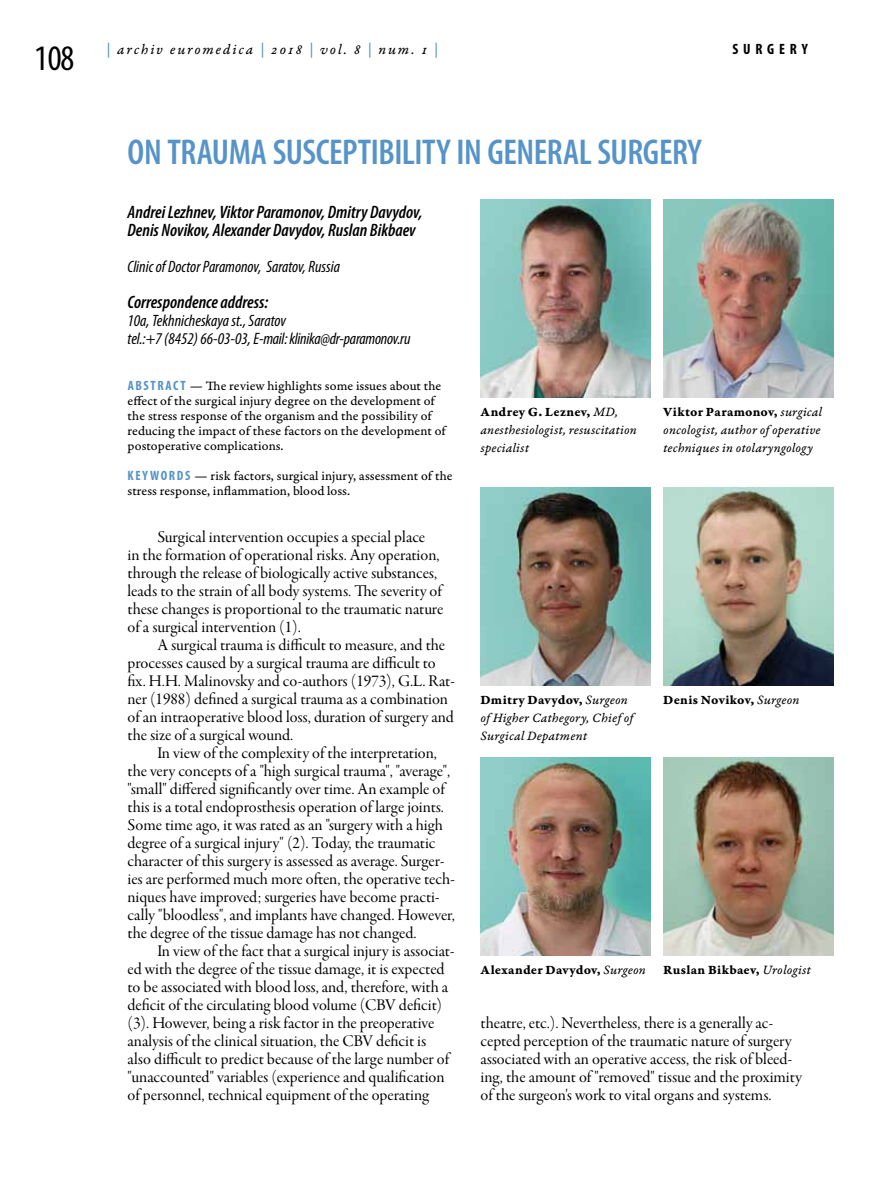
<style>
.page{position:relative;width:893px;height:1191px;background:#fff}
.page>*{position:absolute;margin:0;border:0;box-sizing:border-box;transform-origin:0 0}
.t1{font:600 condensed 36px "Myriad Pro";letter-spacing:-.015em;color:#5693c9}
.t2{font:condensed 36px "Myriad Pro";color:#000}
.t3{font:italic 600 condensed 18px/18px "Myriad Pro";color:#000}
.t4{font:16.5px/18px "Garamond Premr Pro Subh";color:#000}
.t5{font:italic condensed 16.5px/18px "Myriad Pro";color:#000}
.t6{font:15px "Garamond Premr Pro It Capt";letter-spacing:.125em;color:#000}
.t7{font:700 condensed 15px "Myriad Pro";letter-spacing:.32em;color:#000}
.t8{font:13.5px/15px "Garamond Premr Pro Capt";letter-spacing:.01em;color:#000}
.t9{font:13.5px/18px "Garamond Premr Pro It Capt";letter-spacing:.01em;color:#000}
.t10{font:13.5px "Garamond Premr Pro Bd Capt";letter-spacing:.015em;color:#000}
.s1{color:#5693c9}
.s2{font-family:"Myriad Pro";font-weight:700;font-stretch:condensed;color:#5693c9}
.s3{font-family:"Garamond Premr Pro It Capt"}
</style>
<div class="page">
<img style="left:480px;top:488px;width:170px;height:198px">
<img style="left:663px;top:758px;width:170px;height:198px">
<img style="left:663px;top:200px;width:170px;height:198px">
<img style="left:480px;top:758px;width:170px;height:198px">
<img style="left:663px;top:488px;width:170px;height:198px">
<img style="left:480px;top:200px;width:170px;height:198px">
<h1 class="t2" style="left:34px;top:36px;width:42px">108</h1>
<p class="t6" style="left:106px;top:40px;width:333px"><span class="s1">|</span> archiv euromedica <span class="s1">|</span> 2018 <span class="s1">|</span> vol. 8 <span class="s1">|</span> num. 1 <span class="s1">|</span></p>
<h1 class="t1" style="left:128px;top:132px;width:576px">ON TRAUMA SUSCEPTIBILITY IN GENERAL SURGERY</h1>
<p class="t3" style="left:128px;top:203px;width:297px">Andrei Lezhnev, Viktor Paramonov, Dmitry Davydov,<br>Denis Novikov, Alexander Davydov, Ruslan Bikbaev</p>
<p class="t5" style="left:128px;top:257px;width:214px">Clinic of Doctor Paramonov, Saratov, Russia</p>
<p class="t3" style="left:128px;top:293px;width:142px">Correspondence address:</p>
<p class="t5" style="left:128px;top:311px;width:284px">10a, Tekhnicheskaya st., Saratov<br>tel.:+7 (8452) 66-03-03, E-mail: klinika@dr-paramonov.ru</p>
<p class="t7" style="left:732px;top:39px;width:77px">SURGERY</p>
<p class="t8" style="left:128px;top:378px;width:320px"><span class="s2">AB S T R AC T</span> — The review highlights some issues about the effect of the surgical injury degree on the development of the stress response of the organism and the possibility of reducing the impact of these factors on the development of postoperative complications.</p>
<p class="t8" style="left:128px;top:468px;width:327px"><span class="s2">K E Y W O R D S</span> — risk factors, surgical injury, assessment of the stress response, inflammation, blood loss.</p>
<p class="t4" style="left:128px;top:528px;width:317px;text-indent:30px">Surgical intervention occupies a special place<br>in the formation of operational risks. Any operation, through the release of biologically active substances, leads to the strain of all body systems. The severity of these changes is proportional to the traumatic nature of a surgical intervention (1).</p>
<p class="t4" style="left:128px;top:636px;width:329px;text-indent:30px">A surgical trauma is difficult to measure, and the processes caused by a surgical trauma are difficult to fix. H.H. Malinovsky and co-authors (1973), G.L. Rat&shy;ner (1988) defined a surgical trauma as a combination of an intraoperative blood loss, duration of surgery and the size of a surgical wound.</p>
<p class="t4" style="left:128px;top:744px;width:329px;text-indent:30px">In view of the complexity of the interpretation, the very concepts of a "high surgical trauma", "average", "small" differed significantly over time. An example of this is a total endoprosthesis operation of large joints.<br>Some time ago, it was rated as an "surgery with a high degree of a surgical injury" (2). Today, the traumatic character of this surgery is assessed as average. Surger&shy;ies are performed much more often, the operative tech&shy;niques have improved; surgeries have become practi&shy;cally "bloodless", and implants have changed. However, the degree of the tissue damage has not changed.</p>
<p class="t4" style="left:128px;top:942px;width:328px;text-indent:30px">In view of the fact that a surgical injury is associat&shy;ed with the degree of the tissue damage, it is expected to be associated with blood loss, and, therefore, with a deficit of the circulating blood volume (CBV deficit) (3). However, being a risk factor in the preoperative analysis of the clinical situation, the CBV deficit is<br>also difficult to predict because of the large number of "unaccounted" variables (experience and qualification of personnel, technical equipment of the operating</p>
<p class="t10" style="left:480px;top:403px;width:139px">Andrey G. Leznev, <span class="s3">MD,</span></p>
<p class="t9" style="left:480px;top:421px;width:158px">anesthesiologist, resuscitation specialist</p>
<p class="t10" style="left:663px;top:403px;width:161px">Viktor Paramonov, <span class="s3">surgical</span></p>
<p class="t9" style="left:663px;top:421px;width:159px">oncologist, author of operative techniques in otolaryngology</p>
<p class="t10" style="left:480px;top:691px;width:149px">Dmitry Davydov, <span class="s3">Surgeon</span></p>
<p class="t9" style="left:480px;top:709px;width:154px">of Higher Cathegory, Chief of<br>Surgical Depatment</p>
<p class="t10" style="left:663px;top:691px;width:138px">Denis Novikov, <span class="s3">Surgeon</span></p>
<p class="t10" style="left:480px;top:961px;width:167px">Alexander Davydov, <span class="s3">Surgeon</span></p>
<p class="t10" style="left:663px;top:961px;width:149px">Ruslan Bikbaev, <span class="s3">Urologist</span></p>
<p class="t4" style="left:480px;top:1014px;width:323px">theatre, etc.). Nevertheless, there is a generally ac&shy;cepted perception of the traumatic nature of surgery associated with an operative access, the risk of bleed&shy;ing, the amount of "removed" tissue and the proximity of the surgeon's work to vital organs and systems.</p>
</div>
